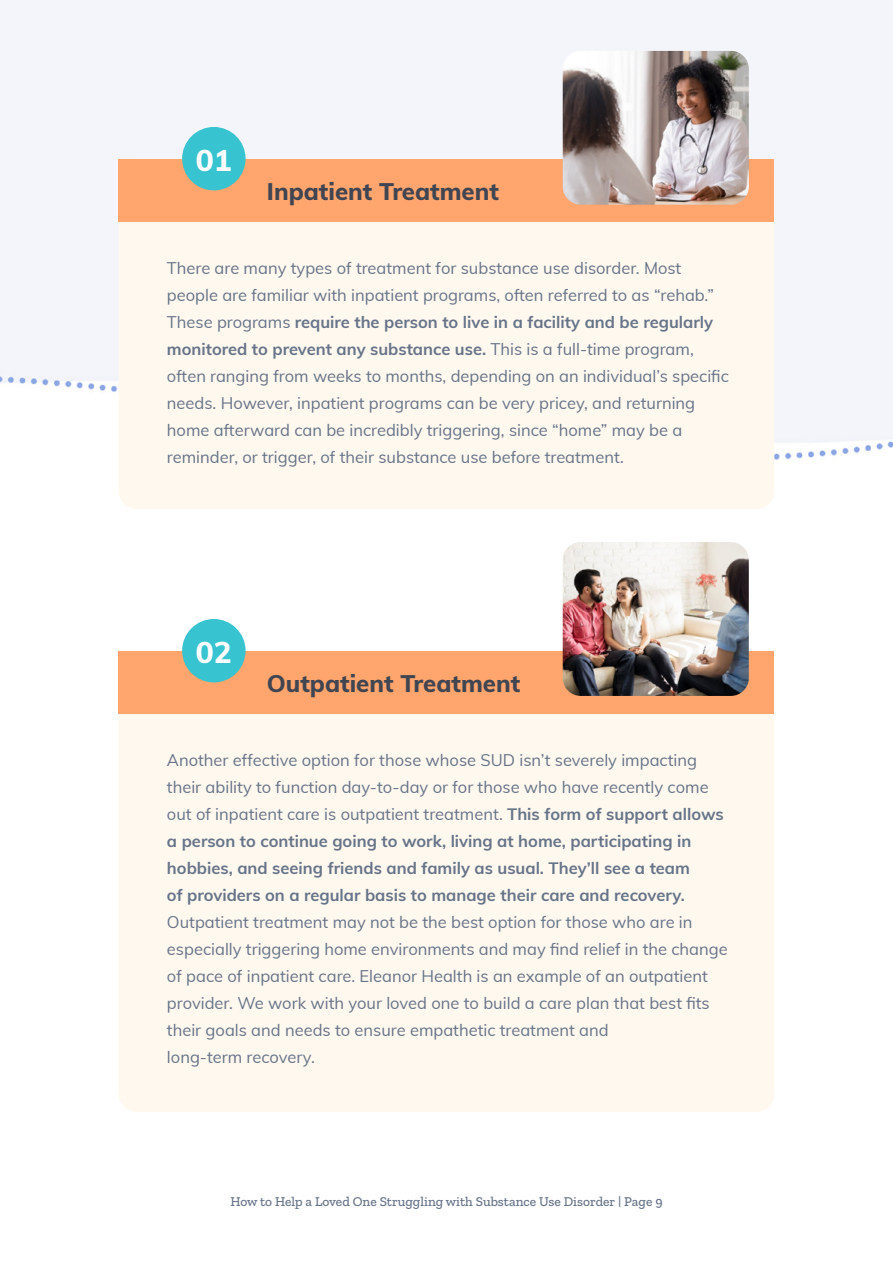
<style>
.page{position:relative;width:893px;height:1263px;background:#fff}
.page>*{position:absolute;margin:0;border:0;box-sizing:border-box;transform-origin:0 0}
.t1{font:800 30px "Mulish";color:#fff}
.t2{font:800 24px "Mulish";color:#404551}
.t3{font:16.5px/27px "Mulish";color:#667388}
.t4{font:700 16.5px/27px "Mulish";color:#667388}
.t5{font:500 13.5px "Zilla Slab";color:#667388}
.s1{font-weight:700}
.s2{font-weight:400}
</style>
<div class="page">
<div style="left:119px;top:159px;width:655px;height:350px;background:#fff8ef;border-radius:18px"></div>
<div style="left:119px;top:651px;width:655px;height:461px;background:#fff8ef;border-radius:18px"></div>
<div style="left:119px;top:159px;width:655px;height:62px;background:#ffa56d"></div>
<div style="left:119px;top:651px;width:655px;height:62px;background:#ffa56d"></div>
<div style="left:182px;top:127px;width:64px;height:63px;background:#37c3d0;border-radius:50%"></div>
<div style="left:182px;top:619px;width:64px;height:63px;background:#37c3d0;border-radius:50%"></div>
<img style="left:563px;top:51px;width:186px;height:154px">
<img style="left:563px;top:542px;width:186px;height:154px">
<h1 class="t1" style="left:196px;top:138px;width:37px">01</h1>
<h2 class="t2" style="left:267px;top:173px;width:234px">Inpatient Treatment</h2>
<p class="t3" style="left:167px;top:254px;width:563px">There are many types of treatment for substance use disorder. Most people are familiar with inpatient programs, often referred to as “rehab.” These programs <span class="s1">require the person to live in a facility and be regularly monitored to prevent any substance use.</span> This is a full-time program, often ranging from weeks to months, depending on an individual’s specific needs. However, inpatient programs can be very pricey, and returning home afterward can be incredibly triggering, since “home” may be a reminder, or trigger, of their substance use before treatment.</p>
<h1 class="t1" style="left:196px;top:630px;width:38px">02</h1>
<h2 class="t2" style="left:267px;top:665px;width:255px">Outpatient Treatment</h2>
<p class="t4" style="left:167px;top:746px;width:558px"><span class="s2">Another effective option for those whose SUD isn’t severely impacting their ability to function day-to-day or for those who have recently come out of inpatient care is outpatient treatment.</span> This form of support allows a person to continue going to work, living at home, participating in hobbies, and seeing friends and family as usual. They’ll see a team<br>of providers on a regular basis to manage their care and recovery.</p>
<p class="t3" style="left:167px;top:908px;width:562px">Outpatient treatment may not be the best option for those who are in especially triggering home environments and may find relief in the change of pace of inpatient care. Eleanor Health is an example of an outpatient provider. We work with your loved one to build a care plan that best fits their goals and needs to ensure empathetic treatment and<br>long-term recovery.</p>
<p class="t5" style="left:230px;top:1194px;width:434px">How to Help a Loved One Struggling with Substance Use Disorder | Page 9</p>
</div>
